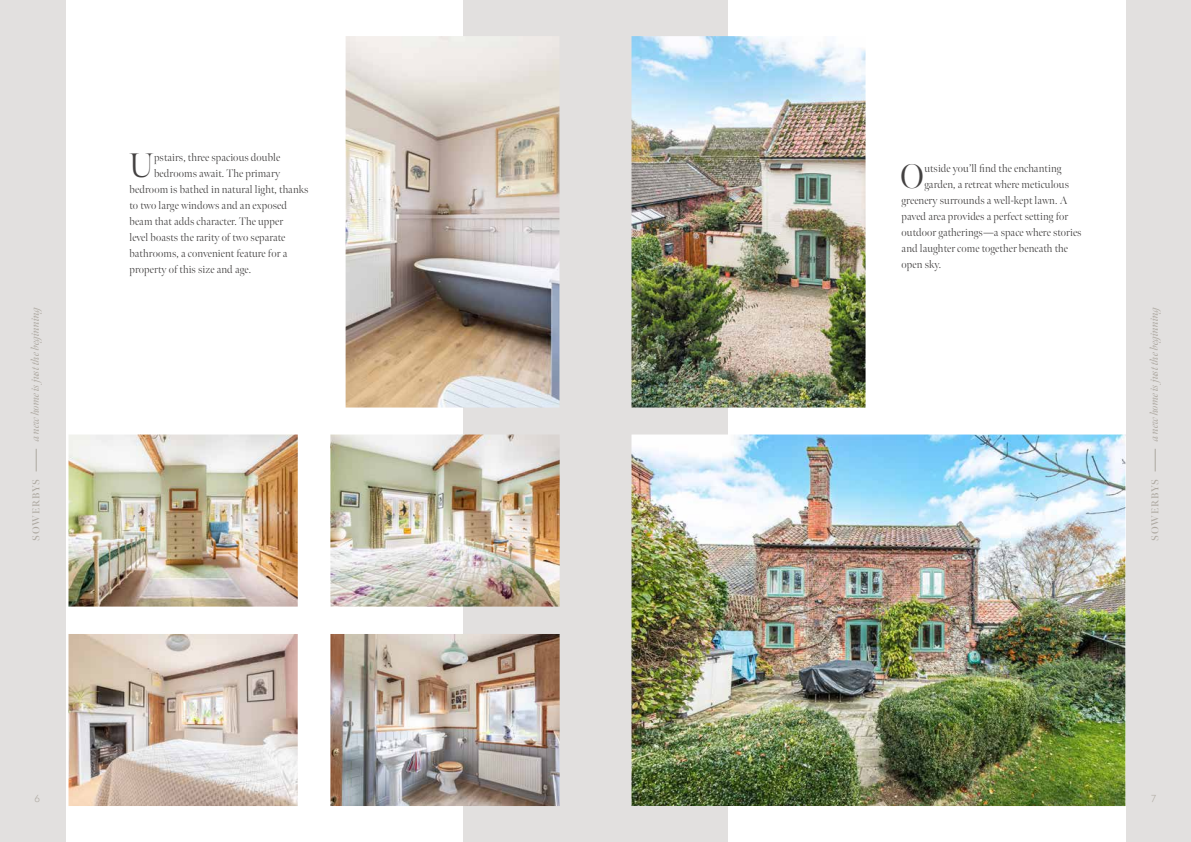
<style>
.page{position:relative;width:1191px;height:842px;background:#fff}
.page>*{position:absolute;margin:0;border:0;box-sizing:border-box;transform-origin:0 0}
.t1{font:300 34px "Meno Banner";color:#434141}
.t2{font:300 11px "Meno Banner";letter-spacing:.01em;color:#434141}
.t3{font:italic 11px "Meno Banner";letter-spacing:-.01em;color:#ada8a0}
.t4{font:600 10px "Meno Banner";letter-spacing:.08em;color:#ada8a0}
.t5{font:300 10px "Quasimoda";color:#ada8a0}
</style>
<div class="page">
<div style="left:0;top:0;width:595px;height:842px;background:#e2e0df"></div>
<div style="left:595px;top:0;width:596px;height:842px;background:#e2e0df"></div>
<svg style="left:36px;top:449px;width:1px;height:22px"></svg>
<svg style="left:1155px;top:449px;width:1px;height:22px"></svg>
<div style="left:66px;top:0;width:397px;height:842px;background:#fff"></div>
<div style="left:728px;top:0;width:397px;height:842px;background:#fff"></div>
<img style="left:345px;top:36px;width:214px;height:372px">
<img style="left:631px;top:434px;width:494px;height:372px">
<img style="left:631px;top:36px;width:234px;height:372px">
<img style="left:330px;top:434px;width:229px;height:173px">
<img style="left:330px;top:634px;width:229px;height:172px">
<img style="left:68px;top:434px;width:230px;height:173px">
<img style="left:68px;top:634px;width:230px;height:172px">
<h1 class="t1" style="left:129px;top:145px;width:26px">U</h1>
<p class="t2" style="left:154px;top:151px;width:128px">pstairs, three spacious double</p>
<p class="t2" style="left:154px;top:167px;width:128px">bedrooms await. The primary</p>
<p class="t2" style="left:129px;top:183px;width:180px">bedroom is bathed in natural light, thanks</p>
<p class="t2" style="left:129px;top:199px;width:159px">to two large windows and an exposed</p>
<p class="t2" style="left:129px;top:215px;width:155px">beam that adds character. The upper</p>
<p class="t2" style="left:129px;top:231px;width:157px">level boasts the rarity of two separate</p>
<p class="t2" style="left:129px;top:247px;width:159px">bathrooms, a convenient feature for a</p>
<p class="t2" style="left:129px;top:263px;width:123px">property of this size and age.</p>
<h1 class="t1" style="left:900px;top:156px;width:25px">O</h1>
<p class="t2" style="left:924px;top:162px;width:139px">utside you’ll find the enchanting</p>
<p class="t2" style="left:924px;top:178px;width:146px">garden, a retreat where meticulous</p>
<p class="t2" style="left:901px;top:194px;width:167px">greenery surrounds a well-kept lawn. A</p>
<p class="t2" style="left:901px;top:210px;width:168px">paved area provides a perfect setting for</p>
<p class="t2" style="left:901px;top:226px;width:181px">outdoor gatherings—a space where stories</p>
<p class="t2" style="left:901px;top:242px;width:168px">and laughter come together beneath the</p>
<p class="t2" style="left:901px;top:258px;width:41px">open sky.</p>
<p class="t3" style="left:29px;top:441px;width:138px;rotate:-90deg">a new home is just the beginning</p>
<p class="t3" style="left:1147px;top:441px;width:138px;rotate:-90deg">a new home is just the beginning</p>
<p class="t4" style="left:30px;top:541px;width:63px;rotate:-90deg">SOWERBYS</p>
<p class="t4" style="left:1149px;top:541px;width:63px;rotate:-90deg">SOWERBYS</p>
<p class="t5" style="left:35px;top:791px;width:7px">6</p>
<p class="t5" style="left:1151px;top:791px;width:6px">7</p>
</div>
